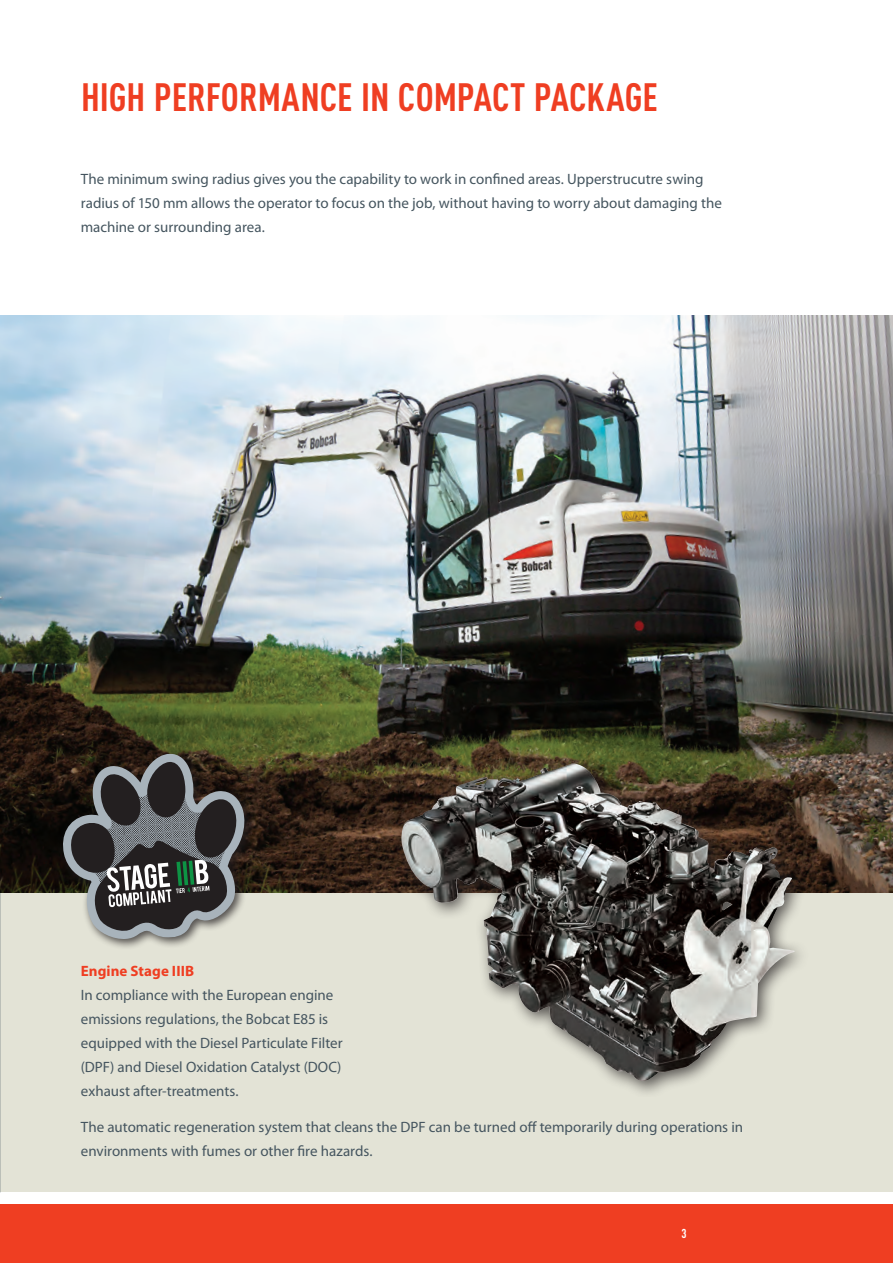
<style>
.page{position:relative;width:893px;height:1263px;background:#fff}
.page>*{position:absolute;margin:0;border:0;box-sizing:border-box;transform-origin:0 0}
.t1{font:700 condensed 39px "DIN Pro";color:#ef3e22}
.t2{font:15px/24px "Myriad Pro";color:#45555f}
.t3{font:700 15px "Myriad Pro";letter-spacing:.005em;color:#ef3e22}
.t4{font:700 condensed 12.75px "DIN Pro";color:#fff}
</style>
<div class="page">
<div style="left:0;top:1204px;width:893px;height:59px;background:#ef3e22"></div>
<div style="left:0;top:769px;width:893px;height:423px;background:#e3e3d6"></div>
<img style="left:0;top:315px;width:893px;height:577px">
<div style="left:58px;top:749px;width:198px;height:201px;background:#231f20;opacity:.75"></div>
<svg style="left:60px;top:753px;width:185px;height:187px;background:#5a5958"></svg>
<div style="left:392px;top:754px;width:419px;height:342px;background:#231f20;opacity:.75"></div>
<img style="left:401px;top:765px;width:173px;height:272px">
<h1 class="t1" style="left:81px;top:67px;width:578px">HIGH PERFORMANCE IN COMPACT PACKAGE</h1>
<p class="t2" style="left:81px;top:167px;width:643px">The minimum swing radius gives you the capability to work in confined areas. Upperstrucutre swing radius of 150 mm allows the operator to focus on the job, without having to worry about damaging the machine or surrounding area.</p>
<p class="t3" style="left:81px;top:961px;width:115px">Engine Stage IIIB</p>
<p class="t2" style="left:81px;top:983px;width:263px">In compliance with the European engine emissions regulations, the Bobcat E85 is equipped with the Diesel Particulate Filter (DPF) and Diesel Oxidation Catalyst (DOC) exhaust after-treatments.</p>
<p class="t2" style="left:81px;top:1115px;width:664px">The automatic regeneration system that cleans the DPF can be turned off temporarily during operations in environments with fumes or other fire hazards.</p>
<p class="t4" style="left:681px;top:1224px;width:7px">3</p>
</div>
